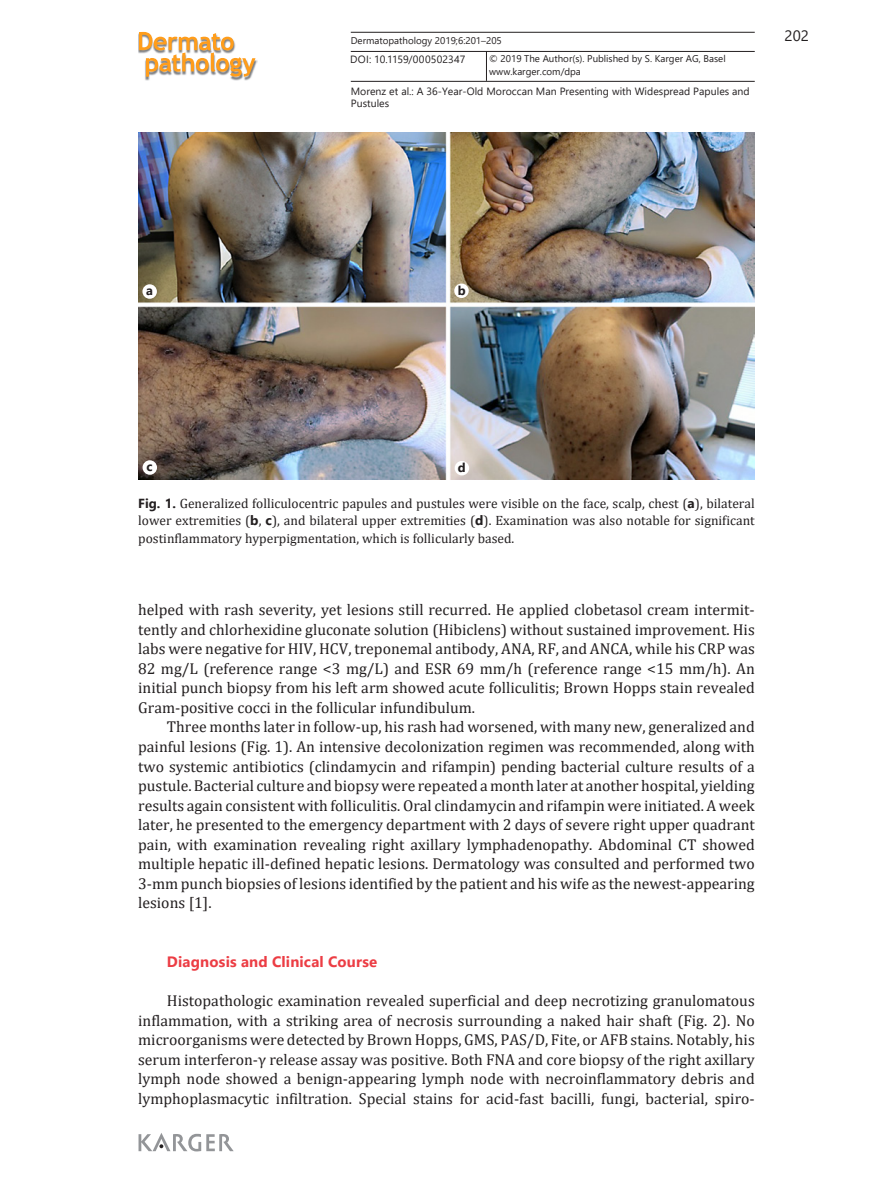
<style>
.page{position:relative;width:893px;height:1191px;background:#fff}
.page>*{position:absolute;margin:0;border:0;box-sizing:border-box;transform-origin:0 0}
.t1{font:15.75px/19.5px "Cambria";color:#231f20;text-align:justify}
.t2{font:700 15px "Segoe UI";letter-spacing:.01em;color:#ec3d44}
.t3{font:15px "Segoe UI";color:#231f20}
.t4{font:13.5px/17.4px "Cambria";color:#231f20;text-align:justify}
.t5{font:700 12.75px "Segoe UI";color:#231f20}
.t6{font:10.5px/12px "Segoe UI";letter-spacing:.005em;color:#231f20}
.t7{font:9.75px "Segoe UI";color:#231f20}
.s1{font-family:"Segoe UI";font-weight:700;font-size:13.2px}
.s2{font-family:"Segoe UI";font-weight:700}
</style>
<div class="page">
<img style="left:138px;top:33px;width:119px;height:47px">
<svg style="left:139px;top:32px;width:116px;height:45px"></svg>
<hr style="left:351px;top:51px;width:404px;height:1px;background:#231f20">
<hr style="left:351px;top:81px;width:404px;height:1px;background:#231f20">
<hr style="left:351px;top:32px;width:404px;height:1px;background:#231f20">
<svg style="left:139px;top:1133px;width:95px;height:18px"></svg>
<hr style="left:486px;top:51px;width:1px;height:30px;background:#231f20">
<img style="left:138px;top:133px;width:617px;height:347px">
<div style="left:142px;top:284px;width:15px;height:15px;background:#fff;border-radius:50%"></div>
<div style="left:454px;top:283px;width:15px;height:15px;background:#fff;border-radius:50%"></div>
<div style="left:143px;top:460px;width:14px;height:15px;background:#fff;border-radius:50%"></div>
<div style="left:455px;top:461px;width:14px;height:14px;background:#fff;border-radius:50%"></div>
<p class="t7" style="left:351px;top:31px;width:153px">Dermatopathology 2019;6:201–205</p>
<p class="t6" style="left:350px;top:52px;width:117px">DOI: 10.1159/000502347</p>
<p class="t7" style="left:489px;top:50px;width:238px">© 2019 The Author(s). Published by S. Karger AG, Basel</p>
<p class="t7" style="left:489px;top:62px;width:93px">www.karger.com/dpa</p>
<p class="t6" style="left:351px;top:84px;width:400px">Morenz et al.: A 36-Year-Old Moroccan Man Presenting with Widespread Papules and<br>Pustules</p>
<p class="t3" style="left:785px;top:22px;width:26px">202</p>
<p class="t5" style="left:146px;top:278px;width:8px">a</p>
<p class="t5" style="left:458px;top:278px;width:9px">b</p>
<p class="t5" style="left:146px;top:454px;width:8px">c</p>
<p class="t5" style="left:458px;top:455px;width:9px">d</p>
<p class="t4" style="left:138px;top:494px;width:618px"><span class="s1">Fig. 1.</span> Generalized folliculocentric papules and pustules were visible on the face, scalp, chest (<span class="s2">a</span>), bilateral lower extremities (<span class="s2">b</span>, <span class="s2">c</span>), and bilateral upper extremities (<span class="s2">d</span>). Examination was also notable for significant postinflammatory hyperpigmentation, which is follicularly based.</p>
<p class="t1" style="left:138px;top:600px;width:618px">helped with rash severity, yet lesions still recurred. He applied clobetasol cream intermit&shy;tently and chlorhexidine gluconate solution (Hibiclens) without sustained improvement. His labs were negative for HIV, HCV, treponemal antibody, ANA, RF, and ANCA, while his CRP was 82 mg/L (reference range &lt;3 mg/L) and ESR 69 mm/h (reference range &lt;15 mm/h). An initial punch biopsy from his left arm showed acute folliculitis; Brown Hopps stain revealed Gram-positive cocci in the follicular infundibulum.</p>
<p class="t1" style="left:138px;top:717px;width:618px;text-indent:29px">Three months later in follow-up, his rash had worsened, with many new, generalized and painful lesions (Fig. 1). An intensive decolonization regimen was recommended, along with two systemic antibiotics (clindamycin and rifampin) pending bacterial culture results of a pustule. Bacterial culture and biopsy were repeated a month later at another hospital, yielding results again consistent with folliculitis. Oral clindamycin and rifampin were initiated. A week later, he presented to the emergency department with 2 days of severe right upper quadrant pain, with examination revealing right axillary lymphadenopathy. Abdominal CT showed multiple hepatic ill-defined hepatic lesions. Dermatology was consulted and performed two 3-mm punch biopsies of lesions identified by the patient and his wife as the newest-appearing lesions [1].</p>
<p class="t2" style="left:167px;top:947px;width:212px">Diagnosis and Clinical Course</p>
<p class="t1" style="left:138px;top:991px;width:618px;text-indent:29px">Histopathologic examination revealed superficial and deep necrotizing granulomatous inflammation, with a striking area of necrosis surrounding a naked hair shaft (Fig. 2). No microorganisms were detected by Brown Hopps, GMS, PAS/D, Fite, or AFB stains. Notably, his serum interferon-γ release assay was positive. Both FNA and core biopsy of the right axillary lymph node showed a benign-appearing lymph node with necroinflammatory debris and lymphoplasmacytic infiltration. Special stains for acid-fast bacilli, fungi, bacterial, spiro-</p>
</div>
